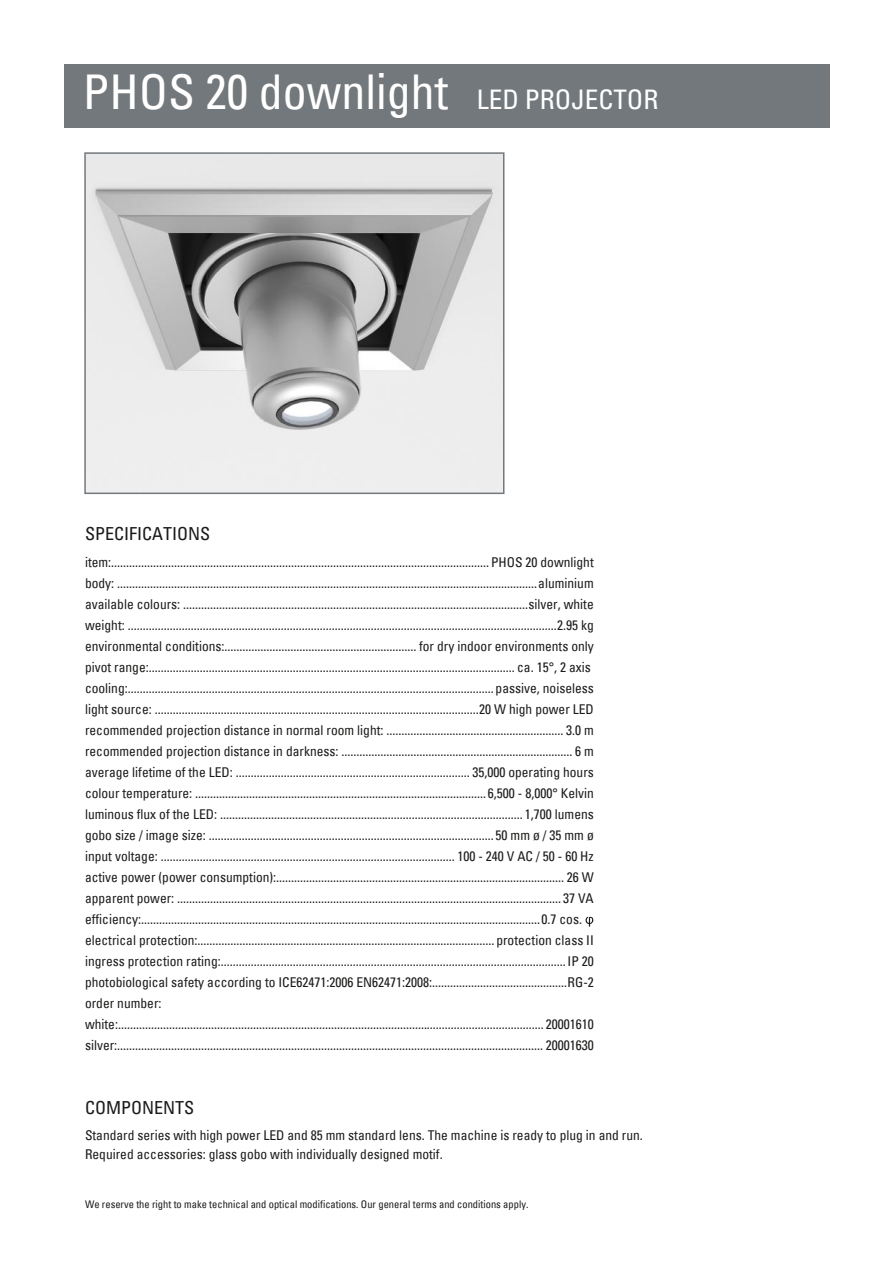
<style>
.page{position:relative;width:893px;height:1263px;background:#fff}
.page>*{position:absolute;margin:0;border:0;box-sizing:border-box;transform-origin:0 0}
.t1{font:condensed 48px "Univers";color:#fff}
.t2{font:condensed 18px "Univers";color:#1c1b1a}
.t3{font:condensed 13.5px/21px "Univers";color:#1c1b1a}
.t4{font:condensed 10.5px "Univers";color:#1c1b1a}
.s1{font-size:27px}
</style>
<div class="page">
<div style="left:64px;top:64px;width:765px;height:64px;background:#72787c"></div>
<svg style="left:585px;top:917px;width:8px;height:9px"></svg>
<img style="left:87px;top:155px;width:414px;height:336px">
<div style="left:84px;top:152px;width:420px;height:342px;border:2px solid #72787c"></div>
<h1 class="t1" style="left:83px;top:61px;width:577px">PHOS 20 downlight <span class="s1">LED PROJECTOR</span></h1>
<h2 class="t2" style="left:85px;top:522px;width:127px">SPECIFICATIONS</h2>
<p class="t3" style="left:85px;top:551px;width:510px">item:..............................................................................................................................PHOS 20 downlight body: ............................................................................................................................................aluminium available colours: ...................................................................................................................silver, white weight: ...............................................................................................................................................2.95 kg environmental conditions:................................................................ for dry indoor environments only pivot range:.......................................................................................................................... ca. 15°, 2 axis cooling:.......................................................................................................................... passive, noiseless light source: ............................................................................................................20 W high power LED recommended projection distance in normal room light: ........................................................... 3.0 m recommended projection distance in darkness: ............................................................................. 6 m average lifetime of the LED: .............................................................................. 35,000 operating hours colour temperature: ................................................................................................. 6,500 - 8,000° Kelvin luminous flux of the LED: ..................................................................................................... 1,700 lumens gobo size / image size: ............................................................................................... 50 mm ø / 35 mm ø input voltage: .................................................................................................. 100 - 240 V AC / 50 - 60 Hz active power (power consumption):................................................................................................ 26 W apparent power: ................................................................................................................................ 37 VA efficiency:.....................................................................................................................................0.7 cos. electrical protection:................................................................................................... protection class II ingress protection rating:...................................................................................................................IP 20 photobiological safety according to ICE62471:2006 EN62471:2008:.............................................RG-2 order number: white:.............................................................................................................................................. 20001610 silver:.............................................................................................................................................. 20001630</p>
<h2 class="t2" style="left:85px;top:1096px;width:111px">COMPONENTS</h2>
<p class="t3" style="left:85px;top:1125px;width:559px;line-height:19.5px">Standard series with high power LED and 85 mm standard lens. The machine is ready to plug in and run.<br>Required accessories: glass gobo with individually designed motif.</p>
<p class="t4" style="left:85px;top:1197px;width:445px">We reserve the right to make technical and optical modifications. Our general terms and conditions apply.</p>
</div>
